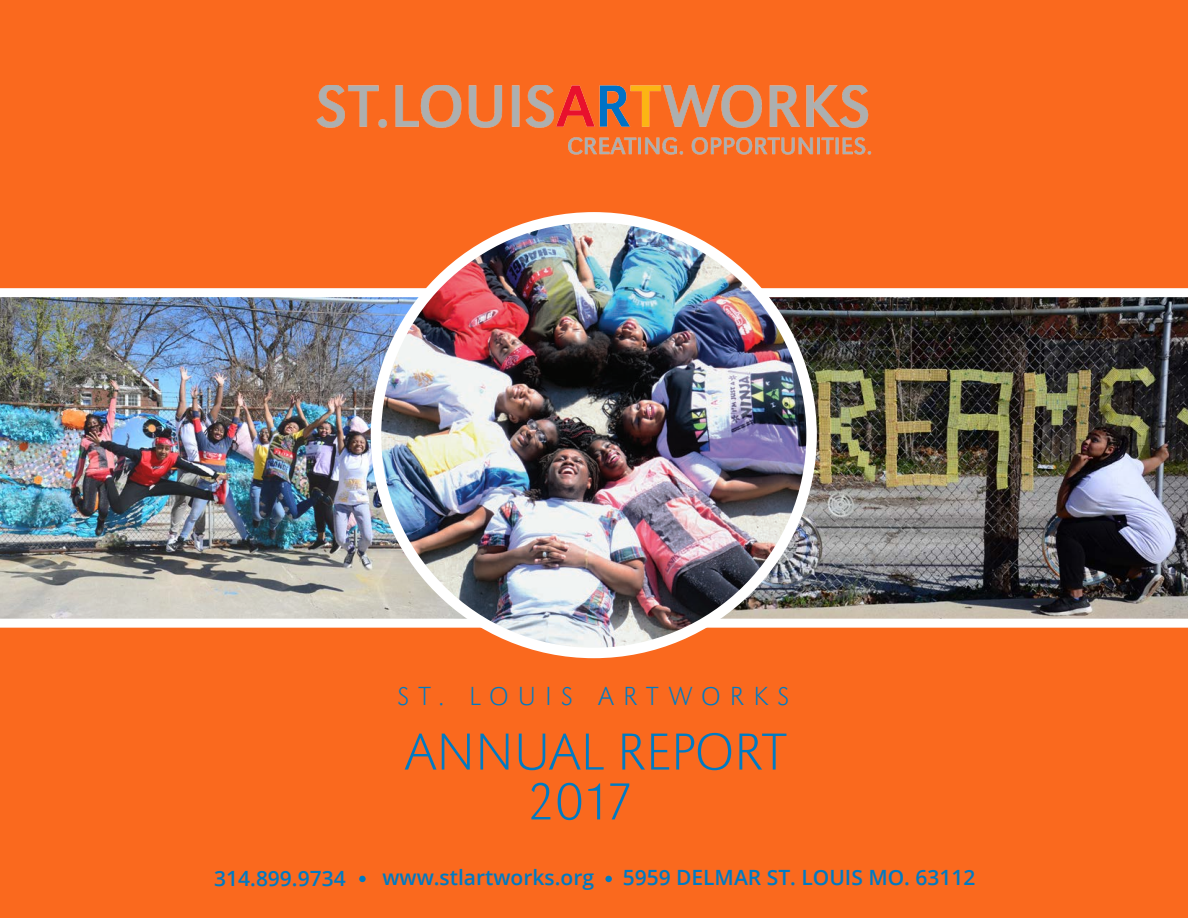
<style>
.page{position:relative;width:1188px;height:918px;background:#fa691e}
.page>*{position:absolute;margin:0;border:0;box-sizing:border-box;transform-origin:0 0}
.Cover_heading{font:54px "URW Grotesk T Extr Ligh";color:#007ac2}
.t1{font:27px "URW Grotesk T Extr Ligh";letter-spacing:.34em;color:#007ac2}
.Main_text_black{font:600 21px "Open Sans";color:#007ac2}
</style>
<div class="page">
<div style="left:359px;top:876px;width:7px;height:6px;background:#007ac2;border-radius:50%"></div>
<div style="left:605px;top:876px;width:7px;height:6px;background:#007ac2;border-radius:50%"></div>
<img style="left:316px;top:85px;width:556px;height:70px">
<img style="left:0;top:288px;width:1188px;height:340px">
<img style="left:378px;top:221px;width:431px;height:430px;border-radius:212px">
<div style="left:371px;top:212px;width:446px;height:446px;border:10px solid #fff;border-radius:50%"></div>
<p class="t1" style="left:397px;top:680px;width:393px">ST. LOUIS ARTWORKS</p>
<p class="Cover_heading" style="left:405px;top:720px;width:383px">ANNUAL REPORT</p>
<p class="Cover_heading" style="left:527px;top:770px;width:109px">2017</p>
<p class="Main_text_black" style="left:214px;top:864px;width:133px">314.899.9734</p>
<p class="Main_text_black" style="left:382px;top:863px;width:213px">www.stlartworks.org</p>
<p class="Main_text_black" style="left:623px;top:863px;width:354px">5959 DELMAR ST. LOUIS MO. 63112</p>
</div>
